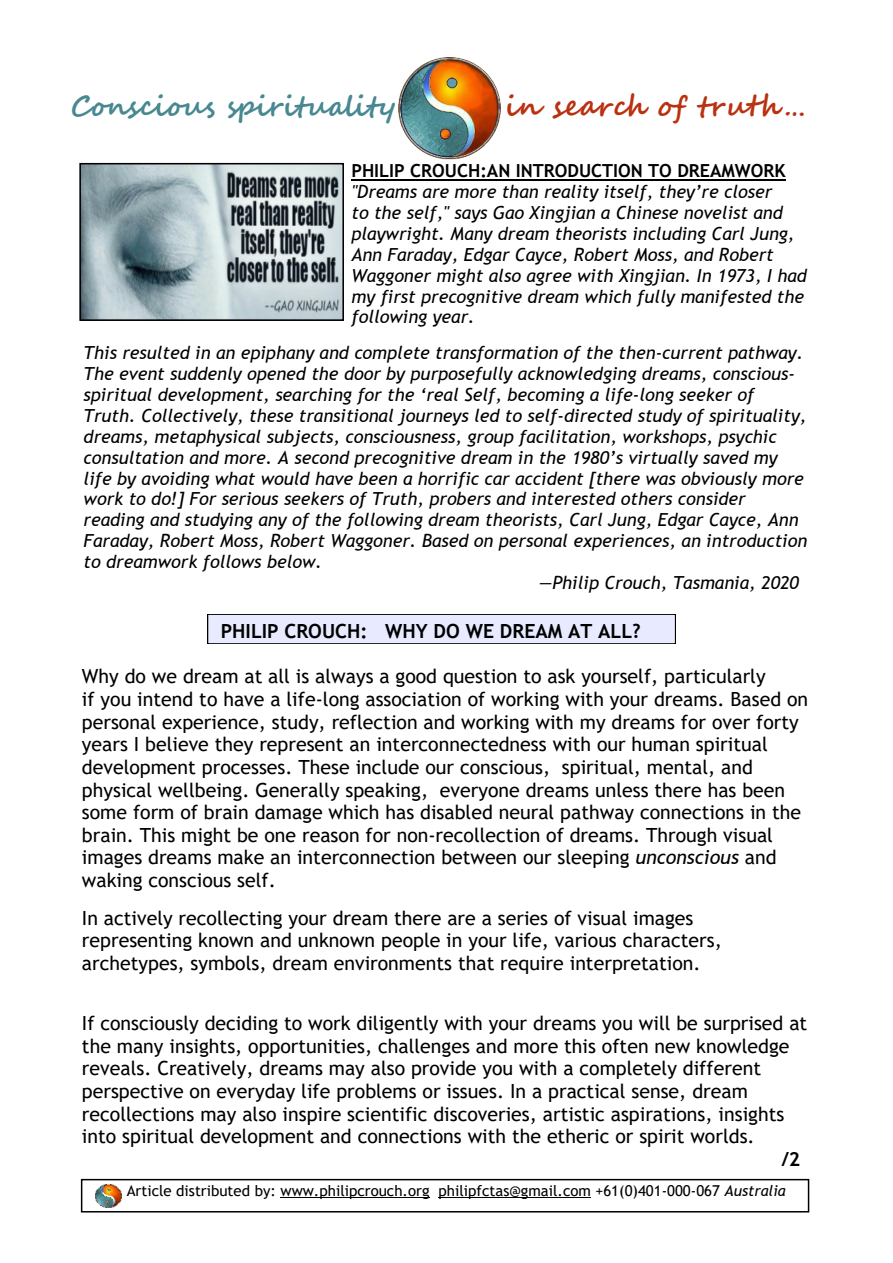
<style>
.page{position:relative;width:893px;height:1263px;background:#fff}
.page>*{position:absolute;margin:0;border:0;box-sizing:border-box;transform-origin:0 0}
.t1{font:700 28.35px "Segoe Script";letter-spacing:-.02em;color:#488891}
.t2{font:700 28.35px "Segoe Script";letter-spacing:.02em;color:#ba3111}
.t3{font:19.5px/22.6px "Trebuchet MS";color:#000}
.t4{font:700 19.5px "Trebuchet MS";color:#000}
.t5{font:italic 18px/20.9px "Trebuchet MS";color:#000}
.t6{font:700 18px "Trebuchet MS";color:#000}
.t7{font:15px "Trebuchet MS";color:#000}
.s1{font-style:italic}
</style>
<div class="page">
<hr style="left:351px;top:179px;width:435px;height:1px;background:#000">
<img style="left:399px;top:57px;width:102px;height:103px">
<div style="left:81px;top:1179px;width:728px;height:33px;border:2px solid #000"></div>
<hr style="left:280px;top:1197px;width:149px;height:1px;background:#000">
<hr style="left:439px;top:1197px;width:152px;height:1px;background:#000">
<img style="left:95px;top:1184px;width:26px;height:23px">
<img style="left:82px;top:166px;width:259px;height:152px">
<div style="left:79px;top:163px;width:265px;height:158px;border:2px solid #000"></div>
<div style="left:209px;top:614px;width:465px;height:30px;background:#e8eaff"></div>
<div style="left:208px;top:614px;width:468px;height:30px;border:2px solid #000"></div>
<h1 class="t1" style="left:71px;top:95px;width:327px">Conscious spirituality</h1>
<h1 class="t2" style="left:505px;top:95px;width:303px">in search of truth …</h1>
<p class="t6" style="left:351px;top:164px;width:436px">PHILIP CROUCH:AN INTRODUCTION TO DREAMWORK</p>
<p class="t5" style="left:351px;top:183px;width:457px">"Dreams are more than reality itself, they’re closer<br>to the self," says Gao Xingjian a Chinese novelist and playwright. Many dream theorists including Carl Jung, Ann Faraday, Edgar Cayce, Robert Moss, and Robert Waggoner might also agree with Xingjian. In 1973, I had my first precognitive dream which fully manifested the following year.</p>
<p class="t5" style="left:84px;top:344px;width:721px">This resulted in an epiphany and complete transformation of the then-current pathway.</p>
<p class="t5" style="left:84px;top:365px;width:713px">The event suddenly opened the door by purposefully acknowledging dreams, conscious-</p>
<p class="t5" style="left:84px;top:386px;width:672px">spiritual development, searching for the ‘real Self, becoming a life-long seeker of</p>
<p class="t5" style="left:84px;top:407px;width:724px">Truth. Collectively, these transitional journeys led to self-directed study of spirituality,</p>
<p class="t5" style="left:84px;top:428px;width:695px">dreams, metaphysical subjects, consciousness, group facilitation, workshops, psychic</p>
<p class="t5" style="left:84px;top:448px;width:696px">consultation and more. A second precognitive dream in the 1980’s virtually saved my</p>
<p class="t5" style="left:84px;top:469px;width:722px">life by avoiding what would have been a horrific car accident [there was obviously more</p>
<p class="t5" style="left:84px;top:490px;width:664px">work to do!] For serious seekers of Truth, probers and interested others consider</p>
<p class="t5" style="left:84px;top:511px;width:716px">reading and studying any of the following dream theorists, Carl Jung, Edgar Cayce, Ann</p>
<p class="t5" style="left:84px;top:532px;width:725px">Faraday, Robert Moss, Robert Waggoner. Based on personal experiences, an introduction</p>
<p class="t5" style="left:84px;top:553px;width:240px">to dreamwork follows below.</p>
<p class="t5" style="left:539px;top:574px;width:261px">—Philip Crouch, Tasmania, 2020</p>
<p class="t4" style="left:221px;top:624px;width:421px">PHILIP CROUCH: WHY DO WE DREAM AT ALL?</p>
<p class="t3" style="left:82px;top:667px;width:728px">Why do we dream at all is always a good question to ask yourself, particularly<br>if you intend to have a life-long association of working with your dreams. Based on personal experience, study, reflection and working with my dreams for over forty years I believe they represent an interconnectedness with our human spiritual development processes. These include our conscious, spiritual, mental, and physical wellbeing. Generally speaking, everyone dreams unless there has been some form of brain damage which has disabled neural pathway connections in the brain. This might be one reason for non-recollection of dreams. Through visual images dreams make an interconnection between our sleeping <span class="s1">unconscious</span> and waking conscious self.</p>
<p class="t3" style="left:82px;top:908px;width:641px">In actively recollecting your dream there are a series of visual images representing known and unknown people in your life, various characters, archetypes, symbols, dream environments that require interpretation.</p>
<p class="t3" style="left:82px;top:1013px;width:727px">If consciously deciding to work diligently with your dreams you will be surprised at the many insights, opportunities, challenges and more this often new knowledge reveals. Creatively, dreams may also provide you with a completely different perspective on everyday life problems or issues. In a practical sense, dream recollections may also inspire scientific discoveries, artistic aspirations, insights into spiritual development and connections with the etheric or spirit worlds.</p>
<p class="t4" style="left:781px;top:1151px;width:21px">/2</p>
<p class="t7" style="left:127px;top:1184px;width:661px">Article distributed by: www.philipcrouch.org philipfctas@gmail.com +61(0)401-000-067 <span class="s1">Australia</span></p>
</div>
